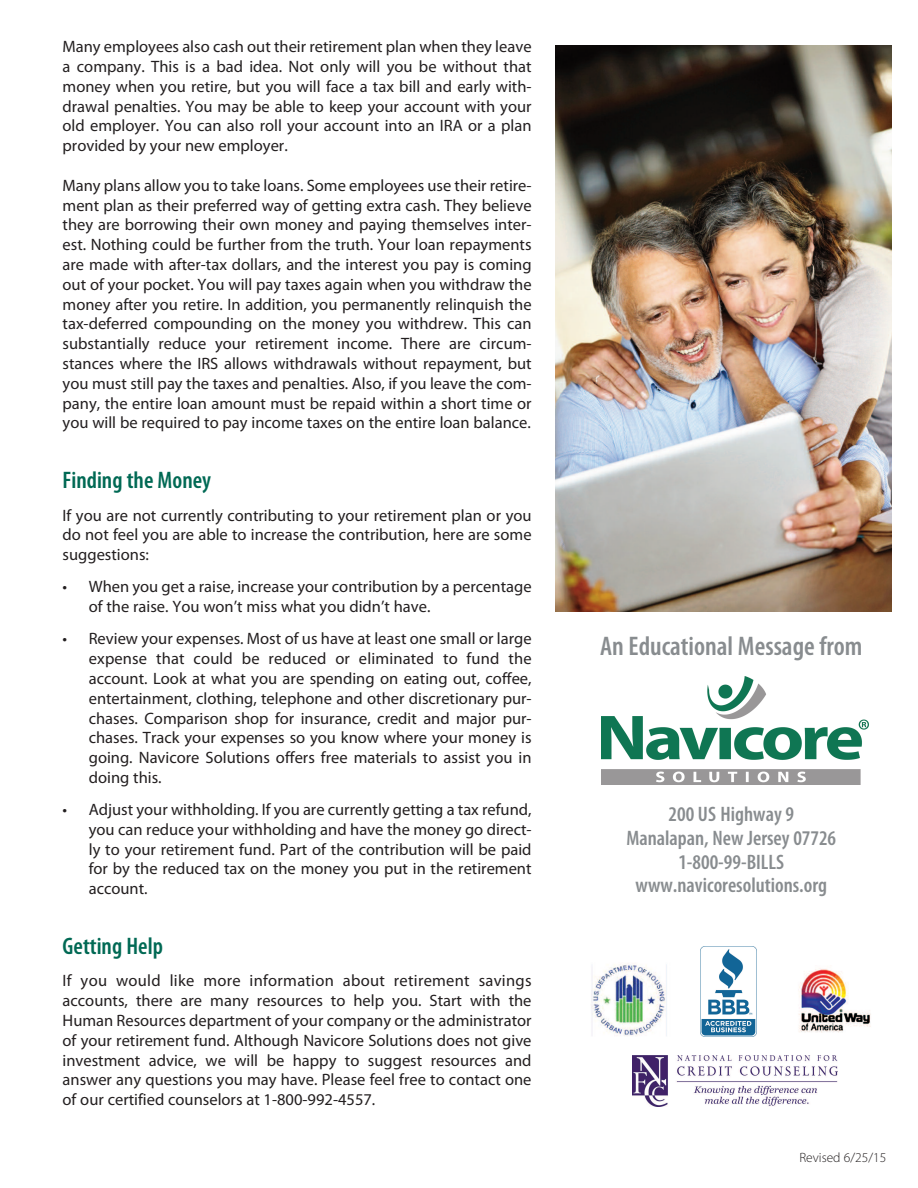
<style>
.page{position:relative;width:918px;height:1188px;background:#fff}
.page>*{position:absolute;margin:0;border:0;box-sizing:border-box;transform-origin:0 0}
.t1{font:600 condensed 27px "Myriad Pro";color:#888c8f}
.t2{font:600 condensed 24px "Myriad Pro";color:#006954}
.t3{font:600 condensed 21px/23.7px "Myriad Pro";color:#888c8f;text-align:center}
.t4{font:16.5px/19.8px "Myriad Pro";color:#231f20;text-align:justify}
.t5{font:300 13.5px "Myriad Pro";color:#231f20}
</style>
<div class="page">
<img style="left:799px;top:968px;width:72px;height:65px">
<img style="left:701px;top:947px;width:55px;height:90px">
<img style="left:591px;top:963px;width:76px;height:73px">
<img style="left:602px;top:676px;width:267px;height:109px">
<img style="left:633px;top:1055px;width:205px;height:51px">
<img style="left:555px;top:45px;width:337px;height:567px">
<p class="t4" style="left:63px;top:38px;width:471px">Many employees also cash out their retirement plan when they leave a company. This is a bad idea. Not only will you be without that money when you retire, but you will face a tax bill and early with&shy;drawal penalties. You may be able to keep your account with your old employer. You can also roll your account into an IRA or a plan provided by your new employer.</p>
<p class="t4" style="left:63px;top:177px;width:471px">Many plans allow you to take loans. Some employees use their retire&shy;ment plan as their preferred way of getting extra cash. They believe they are borrowing their own money and paying themselves inter&shy;est. Nothing could be further from the truth. Your loan repayments are made with after-tax dollars, and the interest you pay is coming out of your pocket. You will pay taxes again when you withdraw the money after you retire. In addition, you permanently relinquish the tax-deferred compounding on the money you withdrew. This can substantially reduce your retirement income. There are circum&shy;stances where the IRS allows withdrawals without repayment, but you must still pay the taxes and penalties. Also, if you leave the com&shy;pany, the entire loan amount must be repaid within a short time or you will be required to pay income taxes on the entire loan balance.</p>
<h2 class="t2" style="left:63px;top:472px;width:150px">Finding the Money</h2>
<p class="t4" style="left:63px;top:506px;width:471px">If you are not currently contributing to your retirement plan or you do not feel you are able to increase the contribution, here are some suggestions:</p>
<p class="t4" style="left:89px;top:578px;width:444px;text-indent:-26px">• When you get a raise, increase your contribution by a percentage of the raise. You won’t miss what you didn’t have.</p>
<p class="t4" style="left:89px;top:630px;width:444px;text-indent:-26px">• Review your expenses. Most of us have at least one small or large expense that could be reduced or eliminated to fund the account. Look at what you are spending on eating out, coffee, entertainment, clothing, telephone and other discretionary pur&shy;chases. Comparison shop for insurance, credit and major pur&shy;chases. Track your expenses so you know where your money is going. Navicore Solutions offers free materials to assist you in doing this.</p>
<p class="t4" style="left:89px;top:801px;width:444px;text-indent:-26px">• Adjust your withholding. If you are currently getting a tax refund, you can reduce your withholding and have the money go direct&shy;ly to your retirement fund. Part of the contribution will be paid for by the reduced tax on the money you put in the retirement account.</p>
<h2 class="t2" style="left:63px;top:938px;width:102px">Getting Help</h2>
<p class="t4" style="left:63px;top:972px;width:471px">If you would like more information about retirement savings accounts, there are many resources to help you. Start with the Human Resources department of your company or the administrator of your retirement fund. Although Navicore Solutions does not give investment advice, we will be happy to suggest resources and answer any questions you may have. Please feel free to contact one of our certified counselors at 1-800-992-4557.</p>
<h1 class="t1" style="left:600px;top:637px;width:264px">An Educational Message from</h1>
<p class="t3" style="left:626px;top:804px;width:211px">200 US Highway 9<br>Manalapan, New Jersey 07726<br>1-800-99-BILLS www.navicoresolutions.org</p>
<p class="t5" style="left:799px;top:1153px;width:88px">Revised 6/25/15</p>
</div>
